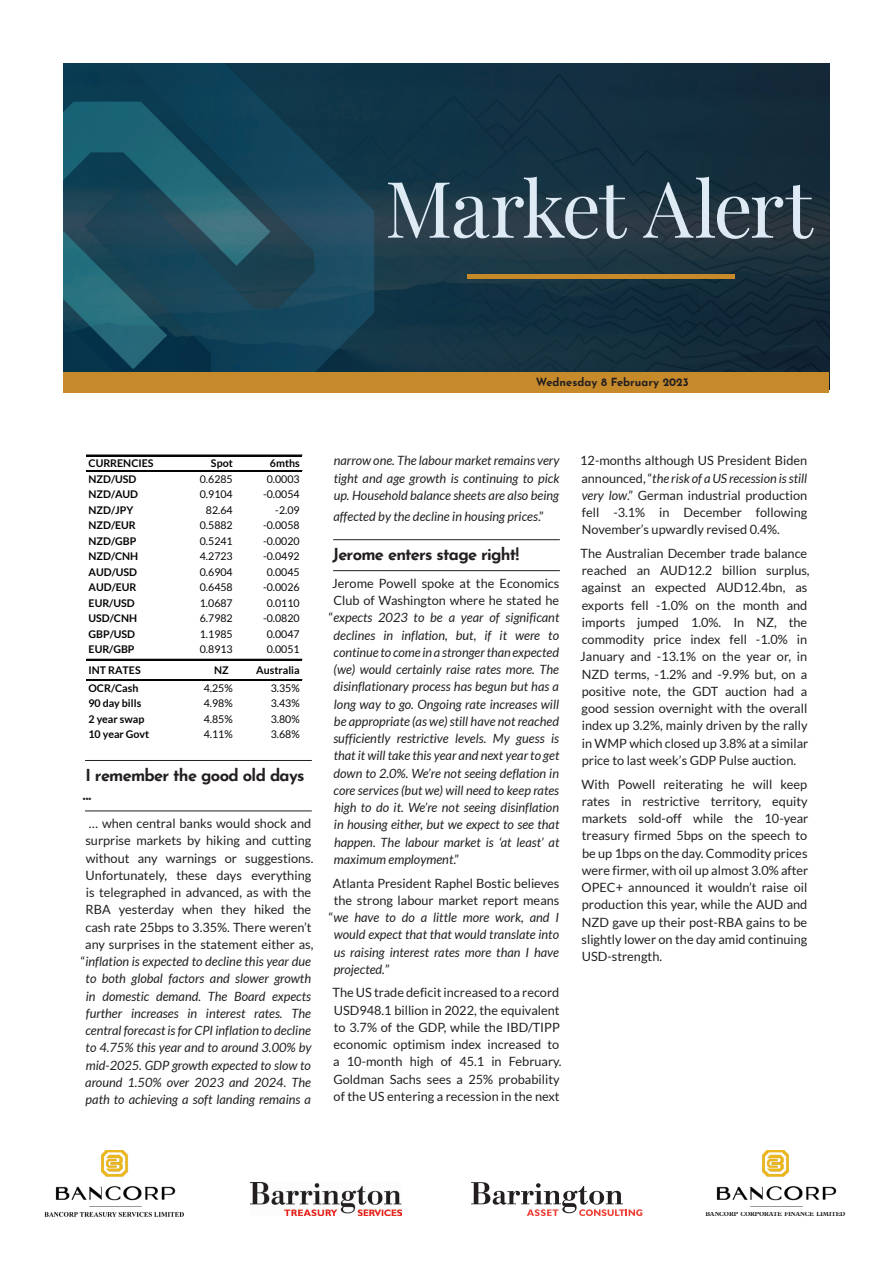
<style>
.page{position:relative;width:893px;height:1263px;background:#fff}
.page>*{position:absolute;margin:0;border:0;box-sizing:border-box;transform-origin:0 0}
.t1{font:78px "Playfair Display";letter-spacing:-.03em;color:#deeaf4}
.t2{font:700 16.5px/19.5px "Josefin Sans";letter-spacing:-.045em;color:#231f20}
.t3{font:italic 12.75px/17.2px "Lato";color:#231f20;text-align:center}
.t4{font:12.75px/17.2px "Lato";color:#231f20}
.t5{font:700 11.25px "Josefin Sans";color:#231f20}
.t6{font:10.65px "Lato";color:#040503}
.t7{font:700 10.65px "Lato";color:#040503}
.t8{font:700 6.45px "Plantin Std";letter-spacing:-.01em;color:#231f20;scale:.93 1}
.s1{font-style:normal}
.s2{font-style:italic}
</style>
<div class="page">
<hr style="left:85px;top:760px;width:227px;height:1px;background:#231f20">
<hr style="left:85px;top:810px;width:227px;height:1px;background:#231f20">
<hr style="left:86px;top:455px;width:216px;height:1px;background:#040503">
<hr style="left:86px;top:470px;width:216px;height:1px;background:#040503">
<hr style="left:86px;top:659px;width:216px;height:1px;background:#040503">
<hr style="left:86px;top:679px;width:216px;height:1px;background:#040503">
<hr style="left:86px;top:680px;width:216px;height:1px;background:#040503">
<hr style="left:333px;top:539px;width:227px;height:1px;background:#231f20">
<hr style="left:333px;top:570px;width:227px;height:1px;background:#231f20">
<img style="left:44px;top:1150px;width:140px;height:67px">
<img style="left:251px;top:1182px;width:151px;height:33px">
<img style="left:716px;top:1150px;width:121px;height:57px">
<img style="left:64px;top:64px;width:765px;height:308px">
<div style="left:64px;top:372px;width:765px;height:21px;background:#c78a2a"></div>
<hr style="left:467px;top:275px;width:268px;height:4px;background:#c78a2a">
<svg style="left:471px;top:1182px;width:171px;height:34px"></svg>
<h1 class="t1" style="left:385px;top:148px;width:429px">Market Alert</h1>
<p class="t5" style="left:536px;top:372px;width:154px">Wednesday 8 February 2023</p>
<p class="t7" style="left:89px;top:457px;width:67px">CURRENCIES</p>
<p class="t7" style="left:211px;top:457px;width:23px">Spot</p>
<p class="t7" style="left:270px;top:457px;width:31px">6mths</p>
<p class="t7" style="left:89px;top:473px;width:49px">NZD/USD</p>
<p class="t6" style="left:200px;top:473px;width:34px">0.6285</p>
<p class="t6" style="left:267px;top:473px;width:34px">0.0003</p>
<p class="t7" style="left:89px;top:488px;width:51px">NZD/AUD</p>
<p class="t6" style="left:200px;top:488px;width:34px">0.9104</p>
<p class="t6" style="left:263px;top:488px;width:38px">-0.0054</p>
<p class="t7" style="left:89px;top:504px;width:46px">NZD/JPY</p>
<p class="t6" style="left:206px;top:504px;width:28px">82.64</p>
<p class="t6" style="left:275px;top:504px;width:26px">-2.09</p>
<p class="t7" style="left:89px;top:519px;width:49px">NZD/EUR</p>
<p class="t6" style="left:200px;top:519px;width:34px">0.5882</p>
<p class="t6" style="left:263px;top:519px;width:38px">-0.0058</p>
<p class="t7" style="left:89px;top:535px;width:49px">NZD/GBP</p>
<p class="t6" style="left:200px;top:535px;width:34px">0.5241</p>
<p class="t6" style="left:263px;top:535px;width:38px">-0.0020</p>
<p class="t7" style="left:89px;top:550px;width:51px">NZD/CNH</p>
<p class="t6" style="left:200px;top:550px;width:34px">4.2723</p>
<p class="t6" style="left:263px;top:550px;width:38px">-0.0492</p>
<p class="t7" style="left:89px;top:566px;width:50px">AUD/USD</p>
<p class="t6" style="left:200px;top:566px;width:34px">0.6904</p>
<p class="t6" style="left:267px;top:566px;width:34px">0.0045</p>
<p class="t7" style="left:89px;top:581px;width:49px">AUD/EUR</p>
<p class="t6" style="left:200px;top:581px;width:34px">0.6458</p>
<p class="t6" style="left:263px;top:581px;width:38px">-0.0026</p>
<p class="t7" style="left:89px;top:597px;width:48px">EUR/USD</p>
<p class="t6" style="left:200px;top:597px;width:34px">1.0687</p>
<p class="t6" style="left:267px;top:597px;width:34px">0.0110</p>
<p class="t7" style="left:89px;top:612px;width:50px">USD/CNH</p>
<p class="t6" style="left:200px;top:612px;width:34px">6.7982</p>
<p class="t6" style="left:263px;top:612px;width:38px">-0.0820</p>
<p class="t7" style="left:89px;top:627px;width:48px">GBP/USD</p>
<p class="t6" style="left:200px;top:628px;width:34px">1.1985</p>
<p class="t6" style="left:267px;top:628px;width:34px">0.0047</p>
<p class="t7" style="left:89px;top:643px;width:47px">EUR/GBP</p>
<p class="t6" style="left:200px;top:643px;width:34px">0.8913</p>
<p class="t6" style="left:267px;top:643px;width:34px">0.0051</p>
<p class="t7" style="left:89px;top:664px;width:54px">INT RATES</p>
<p class="t7" style="left:214px;top:664px;width:16px">NZ</p>
<p class="t7" style="left:256px;top:664px;width:45px">Australia</p>
<p class="t7" style="left:89px;top:682px;width:51px">OCR/Cash</p>
<p class="t6" style="left:204px;top:682px;width:31px">4.25%</p>
<p class="t6" style="left:271px;top:682px;width:31px">3.35%</p>
<p class="t7" style="left:89px;top:697px;width:54px">90 day bills</p>
<p class="t6" style="left:204px;top:698px;width:31px">4.98%</p>
<p class="t6" style="left:271px;top:698px;width:31px">3.43%</p>
<p class="t7" style="left:89px;top:713px;width:57px">2 year swap</p>
<p class="t6" style="left:204px;top:713px;width:31px">4.85%</p>
<p class="t6" style="left:271px;top:713px;width:31px">3.80%</p>
<p class="t7" style="left:89px;top:728px;width:62px">10 year Govt</p>
<p class="t6" style="left:204px;top:729px;width:31px">4.11%</p>
<p class="t6" style="left:271px;top:729px;width:31px">3.68%</p>
<p class="t2" style="left:83px;top:763px;width:223px">I remember the good old days ...</p>
<p class="t3" style="left:81px;top:815px;width:234px"><span class="s1">… when central banks would shock and surprise markets by hiking and cutting without any warnings or suggestions.<br>Unfortunately, these days everything is telegraphed in advanced, as with the RBA yesterday when they hiked the cash rate 25bps to 3.35%. There weren’t any surprises in the statement either as, “</span>inflation is expected to decline this year due to both global factors and slower growth in domestic demand. The Board expects further increases in interest rates. The central forecast is for CPI inflation to decline to 4.75% this year and to around 3.00% by mid-2025. GDP growth expected to slow to around 1.50% over 2023 and 2024. The path to achieving a soft landing remains a</p>
<p class="t3" style="left:334px;top:452px;width:227px;text-align:justify">narrow one. The labour market remains very tight and age growth is continuing to pick up. Household balance sheets are also being</p>
<p class="t3" style="left:333px;top:508px;width:212px">affected by the decline in housing prices<span class="s1">.”</span></p>
<p class="t2" style="left:332px;top:542px;width:188px">Jerome enters stage right!</p>
<p class="t4" style="left:332px;top:575px;width:229px">Jerome Powell spoke at the Economics</p>
<p class="t4" style="left:333px;top:592px;width:227px">Club of Washington where he stated he</p>
<p class="t3" style="left:329px;top:609px;width:232px"><span class="s1">“</span>expects 2023 to be a year of significant</p>
<p class="t3" style="left:334px;top:627px;width:227px">declines in inflation, but, if it were to</p>
<p class="t3" style="left:333px;top:644px;width:227px">continue to come in a stronger than expected</p>
<p class="t3" style="left:333px;top:661px;width:227px">(we) would certainly raise rates more. The</p>
<p class="t3" style="left:334px;top:678px;width:227px">disinflationary process has begun but has a</p>
<p class="t3" style="left:334px;top:696px;width:227px">long way to go. Ongoing rate increases will</p>
<p class="t3" style="left:334px;top:713px;width:227px">be appropriate (as we) still have not reached</p>
<p class="t3" style="left:333px;top:730px;width:227px">sufficiently restrictive levels. My guess is</p>
<p class="t3" style="left:334px;top:747px;width:227px">that it will take this year and next year to get</p>
<p class="t3" style="left:334px;top:765px;width:227px">down to 2.0%. We’re not seeing deflation in</p>
<p class="t3" style="left:333px;top:782px;width:227px">core services (but we) will need to keep rates</p>
<p class="t3" style="left:334px;top:799px;width:227px">high to do it. We’re not seeing disinflation</p>
<p class="t3" style="left:334px;top:816px;width:227px">in housing either, but we expect to see that</p>
<p class="t3" style="left:334px;top:834px;width:227px">happen. The labour market is ‘at least’ at</p>
<p class="t3" style="left:334px;top:851px;width:127px">maximum employment<span class="s1">.”</span></p>
<p class="t4" style="left:333px;top:874px;width:228px">Atlanta President Raphel Bostic believes</p>
<p class="t4" style="left:334px;top:891px;width:227px">the strong labour market report means</p>
<p class="t3" style="left:329px;top:909px;width:232px"><span class="s1">“</span>we have to do a little more work, and I</p>
<p class="t3" style="left:334px;top:926px;width:227px">would expect that that would translate into</p>
<p class="t3" style="left:334px;top:944px;width:227px">us raising interest rates more than I have</p>
<p class="t3" style="left:334px;top:961px;width:57px">projected.<span class="s1">”</span></p>
<p class="t4" style="left:333px;top:984px;width:231px">The US trade deficit increased to a record USD948.1 billion in 2022, the equivalent to 3.7% of the GDP, while the IBD/TIPP economic optimism index increased to a 10-month high of 45.1 in February.<br>Goldman Sachs sees a 25% probability of the US entering a recession in the next</p>
<p class="t4" style="left:580px;top:452px;width:229px;text-align:justify">12-months although US President Biden announced, “<span class="s2">the risk of a US recession is still very low</span>.” German industrial production fell -3.1% in December following November’s upwardly revised 0.4%.</p>
<p class="t4" style="left:580px;top:545px;width:231px">The Australian December trade balance reached an AUD12.2 billion surplus, against an expected AUD12.4bn, as exports fell -1.0% on the month and imports jumped 1.0%. In NZ, the commodity price index fell -1.0% in January and -13.1% on the year or, in NZD terms, -1.2% and -9.9% but, on a positive note, the GDT auction had a good session overnight with the overall index up 3.2%, mainly driven by the rally in WMP which closed up 3.8% at a similar price to last week’s GDP Pulse auction.</p>
<p class="t4" style="left:582px;top:775px;width:228px;text-align:justify">With Powell reiterating he will keep rates in restrictive territory, equity markets sold-off while the 10-year treasury firmed 5bps on the speech to be up 1bps on the day. Commodity prices were firmer, with oil up almost 3.0% after OPEC+ announced it wouldn’t raise oil production this year, while the AUD and NZD gave up their post-RBA gains to be slightly lower on the day amid continuing USD-strength.</p>
<p class="t8" style="left:705px;top:1210px;width:152px">BANCORP CORPORATE FINANCE LIMITED</p>
</div>
